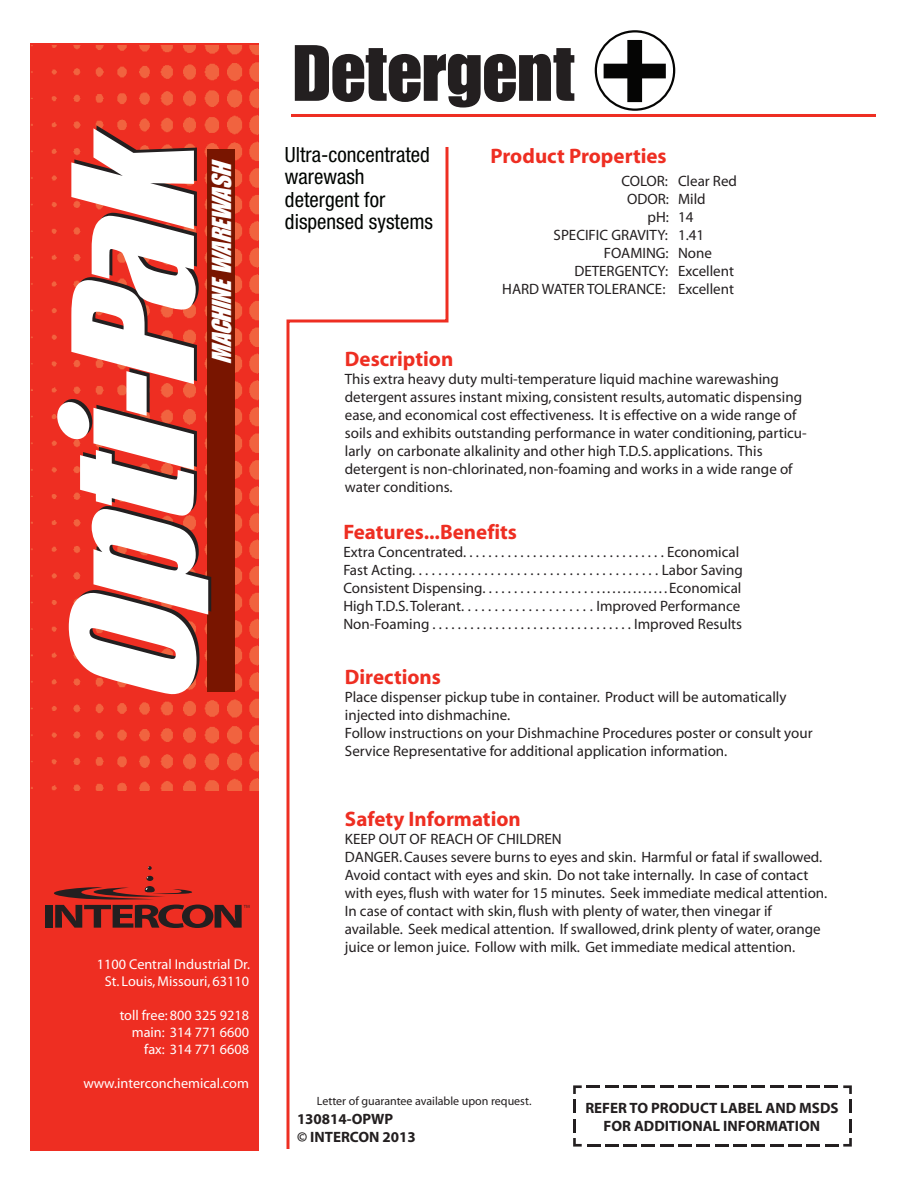
<style>
.page{position:relative;width:918px;height:1188px;background:#fff}
.page>*{position:absolute;margin:0;border:0;box-sizing:border-box;transform-origin:0 0}
.t1{font:78px "Impact";color:#231f20}
.t2{font:italic 26.85px "Impact";color:#fff}
.t3{font:700 21px "Myriad";color:#ee2e22}
.t4{font:condensed 21px/22.5px "Helvetica Neue";color:#000400}
.t5{font:15px/18px "Myriad";color:#231f20}
.t6{font:700 15px/18px "Myriad";color:#231f20}
.t7{font:14.25px/17.1px "Myriad";color:#fff;text-align:center}
.t8{font:12px "Myriad";color:#231f20}
</style>
<div class="page">
<div style="left:30px;top:43px;width:229px;height:1107px;background:#ee2e22"></div>
<img style="left:31px;top:45px;width:228px;height:745px">
<hr style="left:291px;top:114px;width:585px;height:3px;background:#ee2e22">
<hr style="left:573px;top:1119px;width:3px;height:14px;background:#231f20">
<hr style="left:573px;top:1099px;width:3px;height:14px;background:#231f20">
<svg style="left:624px;top:1085px;width:49px;height:3px"></svg>
<hr style="left:678px;top:1085px;width:14px;height:3px;background:#231f20">
<svg style="left:697px;top:1085px;width:49px;height:3px"></svg>
<svg style="left:752px;top:1085px;width:49px;height:3px"></svg>
<hr style="left:849px;top:1099px;width:3px;height:14px;background:#231f20">
<hr style="left:849px;top:1119px;width:3px;height:14px;background:#231f20">
<svg style="left:752px;top:1144px;width:49px;height:3px"></svg>
<hr style="left:733px;top:1144px;width:14px;height:3px;background:#231f20">
<svg style="left:679px;top:1144px;width:49px;height:3px"></svg>
<svg style="left:624px;top:1144px;width:49px;height:3px"></svg>
<svg style="left:573px;top:1085px;width:45px;height:9px"></svg>
<svg style="left:807px;top:1085px;width:45px;height:9px"></svg>
<svg style="left:807px;top:1138px;width:45px;height:9px"></svg>
<svg style="left:573px;top:1138px;width:45px;height:9px"></svg>
<div style="left:207px;top:149px;width:28px;height:543px;background:#791500"></div>
<svg style="left:57px;top:125px;width:154px;height:570px"></svg>
<svg style="left:148px;top:866px;width:4px;height:4px"></svg>
<svg style="left:45px;top:876px;width:204px;height:52px"></svg>
<svg style="left:286px;top:147px;width:163px;height:1002px"></svg>
<svg style="left:596px;top:31px;width:78px;height:79px"></svg>
<div style="left:594px;top:29px;width:82px;height:83px;border:4px solid #fff;border-radius:50%"></div>
<div style="left:595px;top:30px;width:80px;height:81px;border:2px solid #050504;border-radius:50%"></div>
<svg style="left:604px;top:40px;width:62px;height:62px"></svg>
<h2 class="t2" style="left:206px;top:364px;width:210px;rotate:-90deg">MACHINEWAREWASH</h2>
<p class="t7" style="left:97px;top:956px;width:155px">1100 Central Industrial Dr.<br>St. Louis, Missouri, 63110</p>
<p class="t7" style="left:120px;top:1007px;width:131px;text-align:right">toll free: 800 325 9218 main: 314 771 6600 fax: 314 771 6608</p>
<p class="t7" style="left:83px;top:1076px;width:167px">www.interconchemical.com</p>
<h1 class="t1" style="left:293px;top:28px;width:283px">Detergent</h1>
<h3 class="t4" style="left:285px;top:143px;width:150px">Ultra-concentrated warewash detergent for dispensed systems</h3>
<h3 class="t3" style="left:490px;top:145px;width:178px">Product Properties</h3>
<p class="t5" style="left:502px;top:173px;width:168px;text-align:right">COLOR:<br>ODOR:<br>pH:<br>SPECIFIC GRAVITY:<br>FOAMING:<br>DETERGENTCY:<br>HARD WATER TOLERANCE:</p>
<p class="t5" style="left:678px;top:173px;width:61px">Clear Red<br>Mild<br>14<br>1.41<br>None<br>Excellent<br>Excellent</p>
<h3 class="t3" style="left:345px;top:348px;width:110px">Description</h3>
<p class="t5" style="left:345px;top:371px;width:463px">This extra heavy duty multi-temperature liquid machine warewashing detergent assures instant mixing, consistent results, automatic dispensing ease, and economical cost effectiveness. It is effective on a wide range of soils and exhibits outstanding performance in water conditioning, particu&shy;larly on carbonate alkalinity and other high T.D.S. applications. This detergent is non-chlorinated, non-foaming and works in a wide range of water conditions.</p>
<h3 class="t3" style="left:343px;top:521px;width:175px">Features...Benefits</h3>
<p class="t5" style="left:343px;top:543px;width:401px">Extra Concentrated................................Economical Fast Acting......................................Labor Saving Consistent Dispensing. . . . . . . . . . . . . . . . . . . . . . . . . . . . . . . . Economical High T.D.S. Tolerant. . . . . . . . . . . . . . . . . . . . Improved Performance Non-Foaming ................................Improved Results</p>
<h3 class="t3" style="left:345px;top:666px;width:98px">Directions</h3>
<p class="t5" style="left:345px;top:689px;width:469px">Place dispenser pickup tube in container. Product will be automatically injected into dishmachine.<br>Follow instructions on your Dishmachine Procedures poster or consult your Service Representative for additional application information.</p>
<h3 class="t3" style="left:345px;top:808px;width:177px">Safety Information</h3>
<p class="t5" style="left:345px;top:831px;width:484px">KEEP OUT OF REACH OF CHILDREN<br>DANGER. Causes severe burns to eyes and skin. Harmful or fatal if swallowed.<br>Avoid contact with eyes and skin. Do not take internally. In case of contact with eyes, flush with water for 15 minutes. Seek immediate medical attention.<br>In case of contact with skin, flush with plenty of water, then vinegar if available. Seek medical attention. If swallowed, drink plenty of water, orange juice or lemon juice. Follow with milk. Get immediate medical attention.</p>
<p class="t8" style="left:317px;top:1095px;width:216px">Letter of guarantee available upon request.</p>
<p class="t6" style="left:297px;top:1110px;width:120px">130814-OPWP<br>© INTERCON 2013</p>
<p class="t6" style="left:585px;top:1100px;width:255px;text-align:center">REFER TO PRODUCT LABEL AND MSDS<br>FOR ADDITIONAL INFORMATION</p>
</div>
